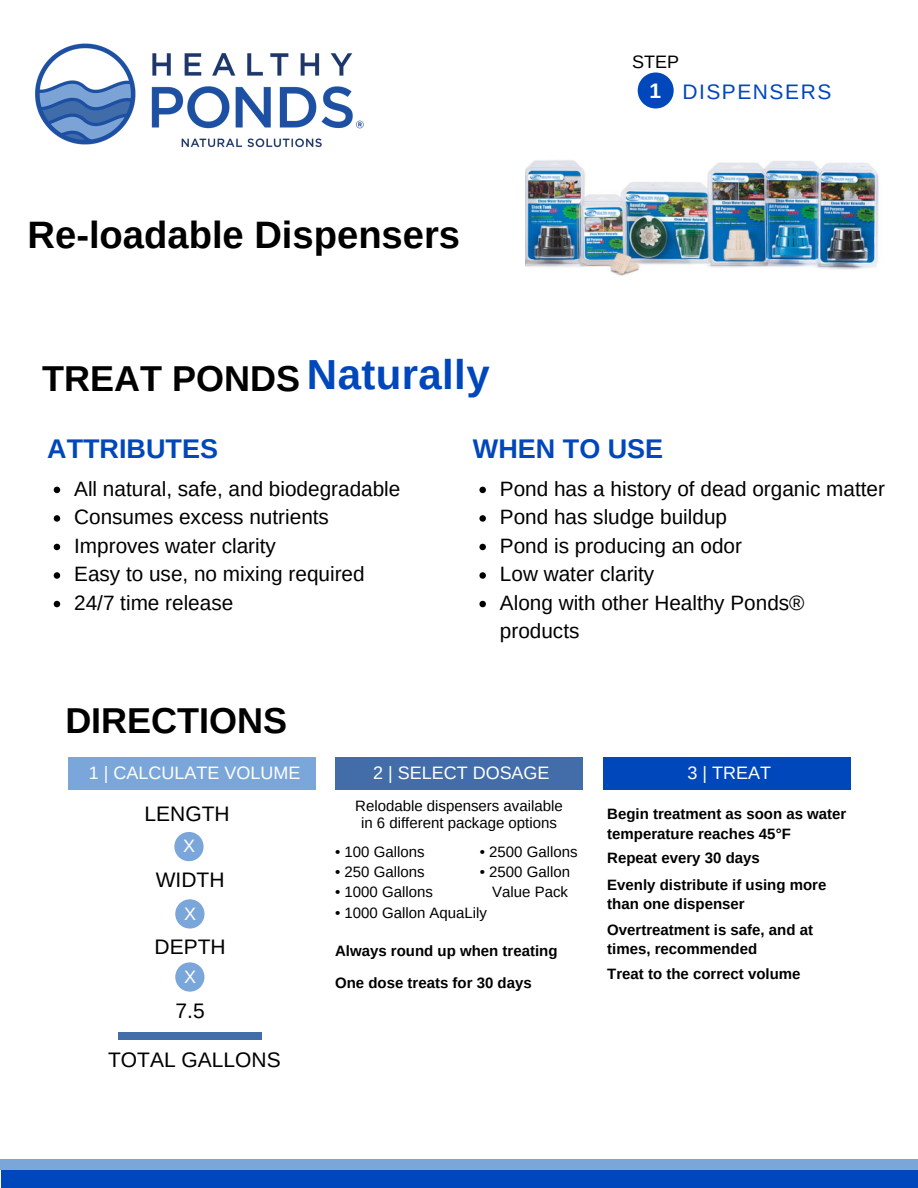
<style>
.page{position:relative;width:918px;height:1188px;background:#fff}
.page>*{position:absolute;margin:0;border:0;box-sizing:border-box;transform-origin:0 0}
.t1{font:700 38.25px "Arimo";color:#000}
.t2{font:700 36px "Arimo";color:#000}
.t3{font:700 27px "Arimo";color:#0047bb}
.t4{font:21px "Arimo";color:#000}
.t5{font:21px "Arimo";letter-spacing:.075em;color:#0047bb}
.t6{font:20.7px/28.5px "Arimo";color:#000}
.t7{font:18px "Arimo";color:#fff}
.t8{font:18px "Arimo";color:#000}
.t9{font:700 15px/32.2px "Arimo";color:#000}
.t10{font:15px/16.8px "Arimo";color:#000;text-align:center}
.s1{font-size:42px;color:#0047bb}
.s2{font-weight:700;color:#fff}
</style>
<div class="page">
<img style="left:35px;top:43px;width:329px;height:105px">
<svg style="left:638px;top:72px;width:36px;height:36px"></svg>
<svg style="left:54px;top:487px;width:6px;height:6px"></svg>
<svg style="left:54px;top:515px;width:6px;height:7px"></svg>
<svg style="left:54px;top:544px;width:6px;height:6px"></svg>
<svg style="left:54px;top:572px;width:6px;height:7px"></svg>
<svg style="left:54px;top:601px;width:6px;height:6px"></svg>
<svg style="left:479px;top:487px;width:7px;height:6px"></svg>
<svg style="left:479px;top:515px;width:7px;height:7px"></svg>
<svg style="left:479px;top:544px;width:7px;height:6px"></svg>
<svg style="left:479px;top:572px;width:7px;height:7px"></svg>
<svg style="left:479px;top:601px;width:7px;height:6px"></svg>
<div style="left:68px;top:757px;width:248px;height:33px;background:#7ba6da"></div>
<div style="left:335px;top:757px;width:248px;height:33px;background:#426da9"></div>
<div style="left:603px;top:757px;width:248px;height:33px;background:#0047bb"></div>
<svg style="left:174px;top:832px;width:30px;height:29px"></svg>
<svg style="left:175px;top:899px;width:30px;height:30px"></svg>
<svg style="left:175px;top:962px;width:30px;height:30px"></svg>
<div style="left:118px;top:1032px;width:144px;height:8px;background:#426da9"></div>
<img style="left:526px;top:160px;width:353px;height:116px">
<div style="left:1px;top:1170px;width:917px;height:18px;background:#0047bb"></div>
<div style="left:0;top:1159px;width:918px;height:10px;background:#7ba6da"></div>
<p class="t8" style="left:632px;top:51px;width:48px">STEP</p>
<h1 class="t1" style="left:28px;top:213px;width:434px">Re-loadable Dispensers</h1>
<h2 class="t2" style="left:42px;top:358px;width:449px">TREAT PONDS <span class="s1">Naturally</span></h2>
<p class="t5" style="left:649px;top:80px;width:183px"><span class="s2">1</span> DISPENSERS</p>
<h3 class="t3" style="left:47px;top:434px;width:172px">ATTRIBUTES</h3>
<p class="t6" style="left:74px;top:474px;width:328px">All natural, safe, and biodegradable<br>Consumes excess nutrients<br>Improves water clarity<br>Easy to use, no mixing required<br>24/7 time release</p>
<h3 class="t3" style="left:473px;top:434px;width:192px">WHEN TO USE</h3>
<p class="t6" style="left:500px;top:474px;width:387px">Pond has a history of dead organic matter<br>Pond has sludge buildup<br>Pond is producing an odor<br>Low water clarity<br>Along with other Healthy Ponds® products</p>
<h2 class="t2" style="left:65px;top:700px;width:223px">DIRECTIONS</h2>
<p class="t7" style="left:89px;top:763px;width:213px">1 | CALCULATE VOLUME</p>
<p class="t7" style="left:373px;top:763px;width:178px">2 | SELECT DOSAGE</p>
<p class="t7" style="left:688px;top:763px;width:85px">3 | TREAT</p>
<p class="t4" style="left:145px;top:802px;width:87px">LENGTH</p>
<p class="t7" style="left:183px;top:836px;width:13px">X</p>
<p class="t4" style="left:156px;top:868px;width:70px">WIDTH</p>
<p class="t7" style="left:184px;top:903px;width:13px">X</p>
<p class="t4" style="left:155px;top:935px;width:73px">DEPTH</p>
<p class="t7" style="left:184px;top:967px;width:13px">X</p>
<p class="t4" style="left:176px;top:999px;width:31px">7.5</p>
<p class="t4" style="left:108px;top:1048px;width:174px">TOTAL GALLONS</p>
<p class="t10" style="left:355px;top:798px;width:209px">Relodable dispensers available in 6 different package options</p>
<p class="t10" style="left:335px;top:843px;width:91px">• 100 Gallons</p>
<p class="t10" style="left:335px;top:863px;width:91px">• 250 Gallons</p>
<p class="t10" style="left:335px;top:884px;width:99px">• 1000 Gallons</p>
<p class="t10" style="left:335px;top:904px;width:153px">• 1000 Gallon AquaLily</p>
<p class="t10" style="left:480px;top:843px;width:99px">• 2500 Gallons</p>
<p class="t10" style="left:480px;top:862px;width:92px;line-height:20.2px;text-align:right">• 2500 Gallon<br>Value Pack</p>
<p class="t9" style="left:335px;top:935px;width:224px">Always round up when treating<br>One dose treats for 30 days</p>
<p class="t9" style="left:607px;top:805px;width:241px;line-height:19.2px">Begin treatment as soon as water temperature reaches 45°F</p>
<p class="t9" style="left:607px;top:845px;width:221px;line-height:26.2px">Repeat every 30 days<br>Evenly distribute if using more</p>
<p class="t9" style="left:607px;top:890px;width:207px;line-height:26.4px">than one dispenser<br>Overtreatment is safe, and at</p>
<p class="t9" style="left:607px;top:937px;width:195px;line-height:24.5px">times, recommended<br>Treat to the correct volume</p>
</div>
